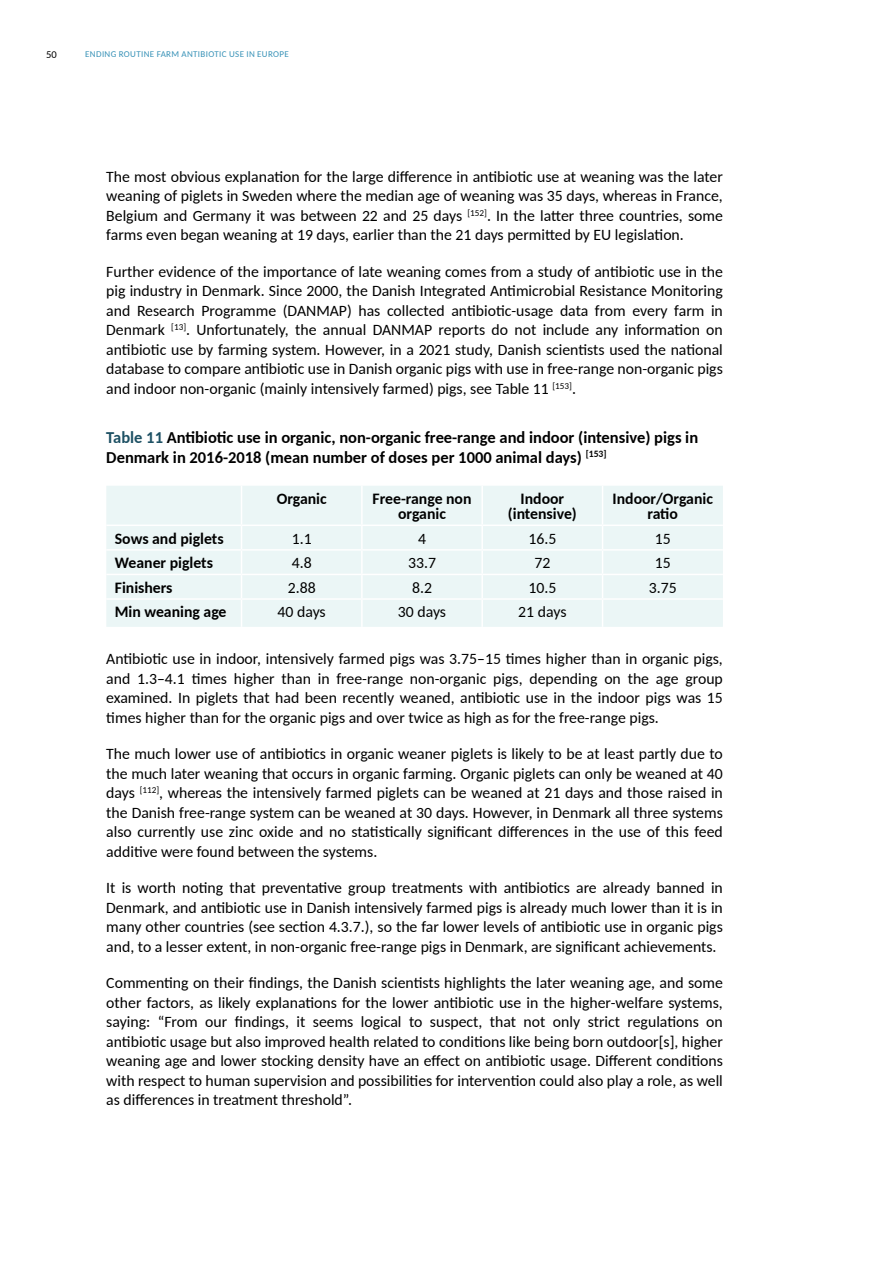
<style>
.page{position:relative;width:893px;height:1263px;background:#fff}
.page>*{position:absolute;margin:0;border:0;box-sizing:border-box;transform-origin:0 0}
.Body_text{font:700 16.5px/19.5px "Carlito";color:#000}
.Body_text-2{font:15.75px/19.5px "Carlito";color:#000;text-align:justify}
.Body_text-3{font:700 15.75px/15px "Carlito";color:#000;text-align:center}
.t1{font:10.5px "Carlito";color:#000}
.t2{font:9px "Carlito";letter-spacing:.04em;color:#3a93b8}
.s1{color:#1e5164}
</style>
<div class="page">
<div style="left:106px;top:486px;width:617px;height:141px;background:#ebf6f6"></div>
<hr style="left:241px;top:486px;width:1px;height:38px;background:#fff">
<hr style="left:361px;top:486px;width:2px;height:38px;background:#fff">
<hr style="left:481px;top:486px;width:2px;height:38px;background:#fff">
<hr style="left:602px;top:486px;width:1px;height:38px;background:#fff">
<hr style="left:106px;top:524px;width:136px;height:2px;background:#fff">
<hr style="left:242px;top:524px;width:120px;height:2px;background:#fff">
<hr style="left:362px;top:524px;width:120px;height:2px;background:#fff">
<hr style="left:361px;top:526px;width:2px;height:23px;background:#fff">
<hr style="left:482px;top:524px;width:121px;height:2px;background:#fff">
<hr style="left:481px;top:526px;width:2px;height:23px;background:#fff">
<hr style="left:603px;top:524px;width:120px;height:2px;background:#fff">
<hr style="left:106px;top:549px;width:136px;height:2px;background:#fff">
<hr style="left:242px;top:549px;width:120px;height:2px;background:#fff">
<hr style="left:362px;top:549px;width:120px;height:2px;background:#fff">
<hr style="left:361px;top:551px;width:2px;height:23px;background:#fff">
<hr style="left:482px;top:549px;width:121px;height:2px;background:#fff">
<hr style="left:481px;top:551px;width:2px;height:23px;background:#fff">
<hr style="left:603px;top:549px;width:120px;height:2px;background:#fff">
<hr style="left:106px;top:574px;width:136px;height:1px;background:#fff">
<hr style="left:242px;top:574px;width:120px;height:1px;background:#fff">
<hr style="left:362px;top:574px;width:120px;height:1px;background:#fff">
<hr style="left:361px;top:575px;width:2px;height:23px;background:#fff">
<hr style="left:482px;top:574px;width:121px;height:1px;background:#fff">
<hr style="left:481px;top:575px;width:2px;height:23px;background:#fff">
<hr style="left:603px;top:574px;width:120px;height:1px;background:#fff">
<hr style="left:106px;top:598px;width:136px;height:2px;background:#fff">
<hr style="left:242px;top:598px;width:120px;height:2px;background:#fff">
<svg style="left:241px;top:526px;width:1px;height:101px"></svg>
<hr style="left:362px;top:598px;width:120px;height:2px;background:#fff">
<hr style="left:361px;top:600px;width:2px;height:27px;background:#fff">
<hr style="left:482px;top:598px;width:121px;height:2px;background:#fff">
<hr style="left:481px;top:600px;width:2px;height:27px;background:#fff">
<hr style="left:603px;top:598px;width:120px;height:2px;background:#fff">
<svg style="left:602px;top:526px;width:1px;height:101px"></svg>
<p class="t1" style="left:46px;top:47px;width:12px">50</p>
<p class="t2" style="left:85px;top:48px;width:205px">ENDING ROUTINE FARM ANTIBIOTIC USE IN EUROPE</p>
<p class="Body_text-2" style="left:106px;top:166px;width:618px">The most obvious explanation for the large difference in antibiotic use at weaning was the later weaning of piglets in Sweden where the median age of weaning was 35 days, whereas in France, Belgium and Germany it was between 22 and 25 days <sup>[152]</sup>. In the latter three countries, some farms even began weaning at 19 days, earlier than the 21 days permitted by EU legislation.</p>
<p class="Body_text-2" style="left:106px;top:261px;width:618px">Further evidence of the importance of late weaning comes from a study of antibiotic use in the pig industry in Denmark. Since 2000, the Danish Integrated Antimicrobial Resistance Monitoring and Research Programme (DANMAP) has collected antibiotic-usage data from every farm in Denmark <sup>[13]</sup>. Unfortunately, the annual DANMAP reports do not include any information on antibiotic use by farming system. However, in a 2021 study, Danish scientists used the national database to compare antibiotic use in Danish organic pigs with use in free-range non-organic pigs and indoor non-organic (mainly intensively farmed) pigs, see Table 11 <sup>[153]</sup>.</p>
<p class="Body_text" style="left:106px;top:427px;width:593px"><span class="s1">Table 11</span> Antibiotic use in organic, non-organic free-range and indoor (intensive) pigs in<br>Denmark in 2016-2018 (mean number of doses per 1000 animal days) <sup>[153]</sup></p>
<p class="Body_text-3" style="left:277px;top:490px;width:51px">Organic</p>
<p class="Body_text-3" style="left:373px;top:490px;width:100px">Free-range non organic</p>
<p class="Body_text-3" style="left:508px;top:490px;width:71px">Indoor (intensive)</p>
<p class="Body_text-3" style="left:612px;top:490px;width:102px">Indoor/Organic ratio</p>
<p class="Body_text-3" style="left:115px;top:530px;width:110px">Sows and piglets</p>
<p class="Body_text-2" style="left:292px;top:528px;width:21px">1.1</p>
<p class="Body_text-2" style="left:418px;top:528px;width:9px">4</p>
<p class="Body_text-2" style="left:528px;top:528px;width:29px">16.5</p>
<p class="Body_text-2" style="left:655px;top:528px;width:17px">15</p>
<p class="Body_text-3" style="left:115px;top:555px;width:100px">Weaner piglets</p>
<p class="Body_text-2" style="left:292px;top:552px;width:21px">4.8</p>
<p class="Body_text-2" style="left:408px;top:552px;width:29px">33.7</p>
<p class="Body_text-2" style="left:534px;top:552px;width:17px">72</p>
<p class="Body_text-2" style="left:655px;top:552px;width:17px">15</p>
<p class="Body_text-3" style="left:115px;top:579px;width:59px">Finishers</p>
<p class="Body_text-2" style="left:288px;top:577px;width:29px">2.88</p>
<p class="Body_text-2" style="left:412px;top:577px;width:21px">8.2</p>
<p class="Body_text-2" style="left:528px;top:577px;width:29px">10.5</p>
<p class="Body_text-2" style="left:649px;top:577px;width:29px">3.75</p>
<p class="Body_text-3" style="left:115px;top:604px;width:113px">Min weaning age</p>
<p class="Body_text-2" style="left:278px;top:601px;width:50px">40 days</p>
<p class="Body_text-2" style="left:398px;top:601px;width:50px">30 days</p>
<p class="Body_text-2" style="left:518px;top:601px;width:50px">21 days</p>
<p class="Body_text-2" style="left:106px;top:649px;width:618px">Antibiotic use in indoor, intensively farmed pigs was 3.75–15 times higher than in organic pigs, and 1.3–4.1 times higher than in free-range non-organic pigs, depending on the age group examined. In piglets that had been recently weaned, antibiotic use in the indoor pigs was 15 times higher than for the organic pigs and over twice as high as for the free-range pigs.</p>
<p class="Body_text-2" style="left:106px;top:744px;width:618px">The much lower use of antibiotics in organic weaner piglets is likely to be at least partly due to the much later weaning that occurs in organic farming. Organic piglets can only be weaned at 40 days <sup>[112]</sup>, whereas the intensively farmed piglets can be weaned at 21 days and those raised in the Danish free-range system can be weaned at 30 days. However, in Denmark all three systems also currently use zinc oxide and no statistically significant differences in the use of this feed additive were found between the systems.</p>
<p class="Body_text-2" style="left:106px;top:878px;width:618px">It is worth noting that preventative group treatments with antibiotics are already banned in Denmark, and antibiotic use in Danish intensively farmed pigs is already much lower than it is in many other countries (see section 4.3.7.), so the far lower levels of antibiotic use in organic pigs and, to a lesser extent, in non-organic free-range pigs in Denmark, are significant achievements.</p>
<p class="Body_text-2" style="left:106px;top:973px;width:618px">Commenting on their findings, the Danish scientists highlights the later weaning age, and some other factors, as likely explanations for the lower antibiotic use in the higher-welfare systems, saying: “From our findings, it seems logical to suspect, that not only strict regulations on antibiotic usage but also improved health related to conditions like being born outdoor[s], higher weaning age and lower stocking density have an effect on antibiotic usage. Different conditions with respect to human supervision and possibilities for intervention could also play a role, as well as differences in treatment threshold”.</p>
</div>
